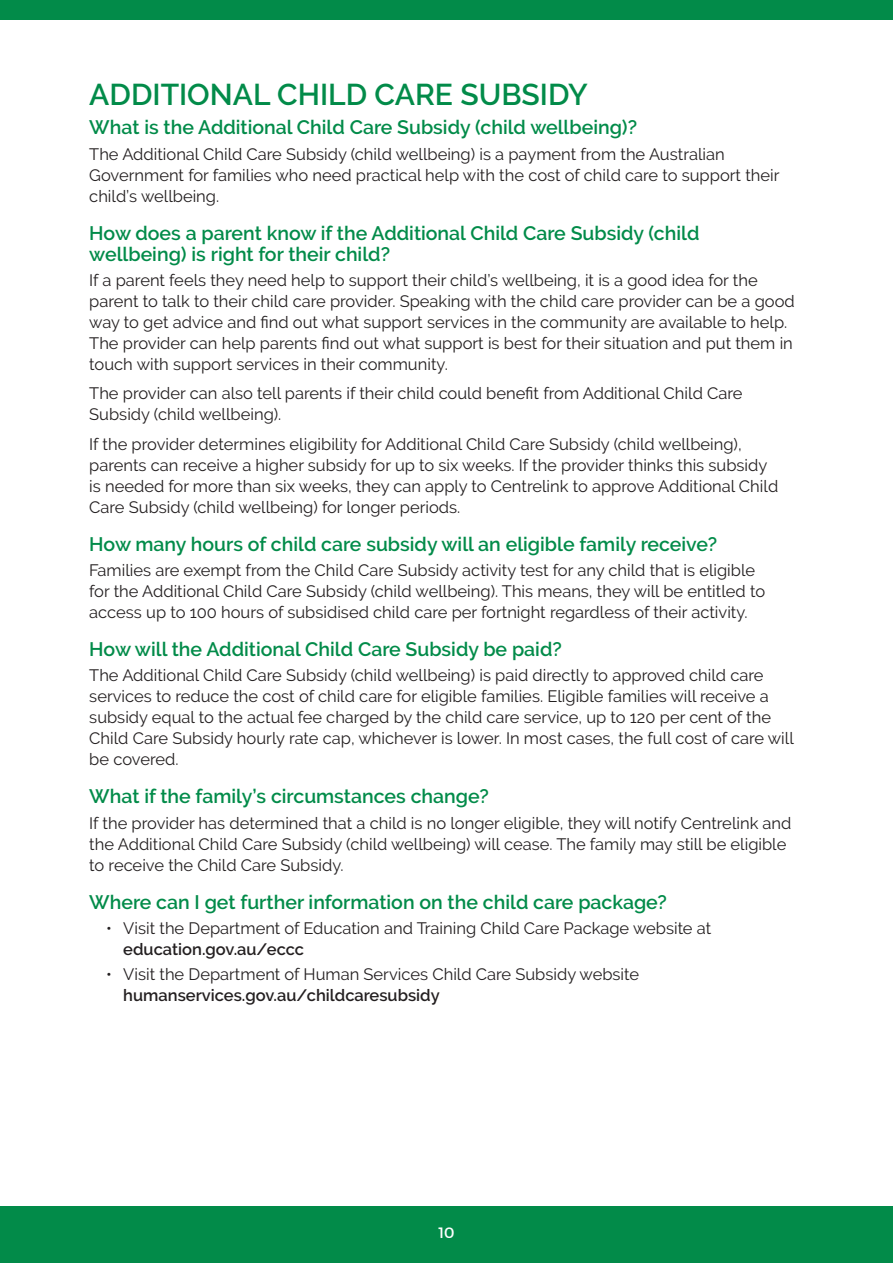
<style>
.page{position:relative;width:893px;height:1263px;background:#fff}
.page>*{position:absolute;margin:0;border:0;box-sizing:border-box;transform-origin:0 0}
.t1{font:600 30px "Raleway";color:#028b49}
.t2{font:600 19.5px/21px "Raleway";color:#028b49}
.t3{font:16.5px/21px "Raleway";color:#231f20}
.t4{font:600 16.5px "Raleway";color:#231f20}
.t5{font:15px "Montserrat";color:#fff}
</style>
<div class="page">
<div style="left:0;top:1207px;width:893px;height:56px;background:#028b49"></div>
<div style="left:0;top:0;width:893px;height:19px;background:#028b49"></div>
<h1 class="t1" style="left:89px;top:77px;width:500px">ADDITIONAL CHILD CARE SUBSIDY</h1>
<p class="t2" style="left:89px;top:117px;width:549px">What is the Additional Child Care Subsidy (child wellbeing)?</p>
<p class="t3" style="left:89px;top:143px;width:692px">The Additional Child Care Subsidy (child wellbeing) is a payment from the Australian<br>Government for families who need practical help with the cost of child care to support their child’s wellbeing.</p>
<p class="t2" style="left:89px;top:222px;width:612px">How does a parent know if the Additional Child Care Subsidy (child wellbeing) is right for their child?</p>
<p class="t3" style="left:89px;top:269px;width:707px">If a parent feels they need help to support their child’s wellbeing, it is a good idea for the parent to talk to their child care provider. Speaking with the child care provider can be a good way to get advice and find out what support services in the community are available to help.<br>The provider can help parents find out what support is best for their situation and put them in touch with support services in their community.</p>
<p class="t3" style="left:89px;top:383px;width:655px">The provider can also tell parents if their child could benefit from Additional Child Care<br>Subsidy (child wellbeing).</p>
<p class="t3" style="left:89px;top:433px;width:690px">If the provider determines eligibility for Additional Child Care Subsidy (child wellbeing), parents can receive a higher subsidy for up to six weeks. If the provider thinks this subsidy is needed for more than six weeks, they can apply to Centrelink to approve Additional Child Care Subsidy (child wellbeing) for longer periods.</p>
<p class="t2" style="left:89px;top:533px;width:629px">How many hours of child care subsidy will an eligible family receive?</p>
<p class="t3" style="left:89px;top:560px;width:677px">Families are exempt from the Child Care Subsidy activity test for any child that is eligible for the Additional Child Care Subsidy (child wellbeing). This means, they will be entitled to access up to 100 hours of subsidised child care per fortnight regardless of their activity.</p>
<p class="t2" style="left:89px;top:639px;width:474px">How will the Additional Child Care Subsidy be paid?</p>
<p class="t3" style="left:89px;top:665px;width:706px">The Additional Child Care Subsidy (child wellbeing) is paid directly to approved child care services to reduce the cost of child care for eligible families. Eligible families will receive a subsidy equal to the actual fee charged by the child care service, up to 120 per cent of the Child Care Subsidy hourly rate cap, whichever is lower. In most cases, the full cost of care will be covered.</p>
<p class="t2" style="left:89px;top:786px;width:401px">What if the family’s circumstances change?</p>
<p class="t3" style="left:89px;top:812px;width:704px">If the provider has determined that a child is no longer eligible, they will notify Centrelink and the Additional Child Care Subsidy (child wellbeing) will cease. The family may still be eligible to receive the Child Care Subsidy.</p>
<p class="t2" style="left:89px;top:891px;width:579px">Where can I get further information on the child care package?</p>
<p class="t3" style="left:106px;top:917px;width:606px">• Visit the Department of Education and Training Child Care Package website at</p>
<p class="t4" style="left:123px;top:940px;width:182px">education.gov.au/eccc</p>
<p class="t3" style="left:106px;top:964px;width:534px">• Visit the Department of Human Services Child Care Subsidy website</p>
<p class="t4" style="left:123px;top:986px;width:318px">humanservices.gov.au/childcaresubsidy</p>
<p class="t5" style="left:438px;top:1223px;width:18px">10</p>
</div>
